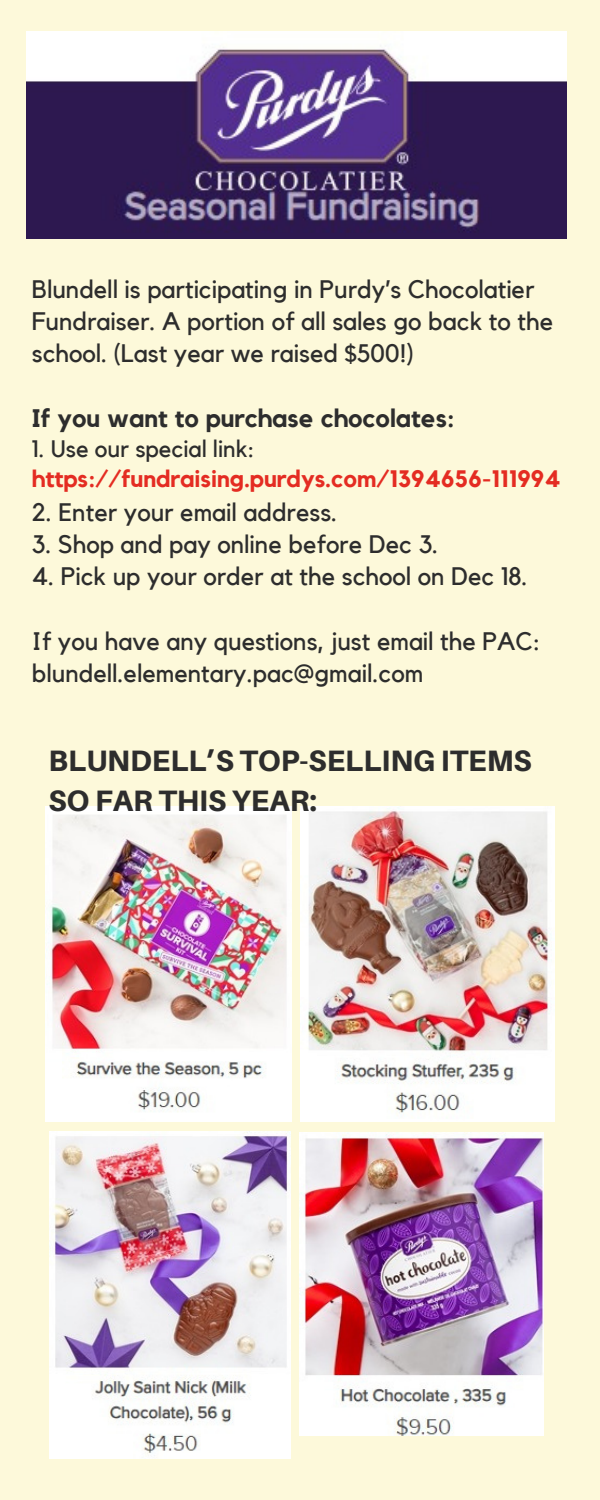
<style>
.page{position:relative;width:600px;height:1500px;background:#fdf9da}
.page>*{position:absolute;margin:0;border:0;box-sizing:border-box;transform-origin:0 0}
.t1{font:800 29.5px/40.5px "Aileron";color:#2d2d2d}
.t2{font:25.2px/32.2px "Kollektif";color:#2d2d2d}
.t3{font:700 25.2px "Kollektif";color:#2d2d2d}
.t4{font:700 23.8px/30px "Kollektif";color:#e42c22}
.s1{font-weight:400;color:#2d2d2d}
</style>
<div class="page">
<img style="left:45px;top:807px;width:246px;height:315px">
<img style="left:300px;top:807px;width:254px;height:315px">
<img style="left:49px;top:1131px;width:242px;height:328px">
<img style="left:299px;top:1132px;width:245px;height:304px">
<img style="left:26px;top:31px;width:540px;height:207px">
<p class="t2" style="left:32px;top:274px;width:523px">Blundell is participating in Purdy’s Chocolatier<br>Fundraiser. A portion of all sales go back to the school. (Last year we raised $500!)</p>
<p class="t3" style="left:32px;top:407px;width:425px">If you want to purchase chocolates:</p>
<p class="t4" style="left:32px;top:435px;width:530px"><span class="s1">1. Use our special link: </span>https://fundraising.purdys.com/1394656-111994</p>
<p class="t2" style="left:32px;top:497px;width:307px">2. Enter your email address.</p>
<p class="t2" style="left:32px;top:529px;width:408px">3. Shop and pay online before Dec 3.</p>
<p class="t2" style="left:32px;top:561px;width:497px">4. Pick up your order at the school on Dec 18.</p>
<p class="t2" style="left:32px;top:626px;width:510px">If you have any questions, just email the PAC: blundell.elementary.pac@gmail.com</p>
<p class="t1" style="left:48px;top:740px;width:485px">BLUNDELL’S TOP-SELLING ITEMS<br>SO FAR THIS YEAR:</p>
</div>
